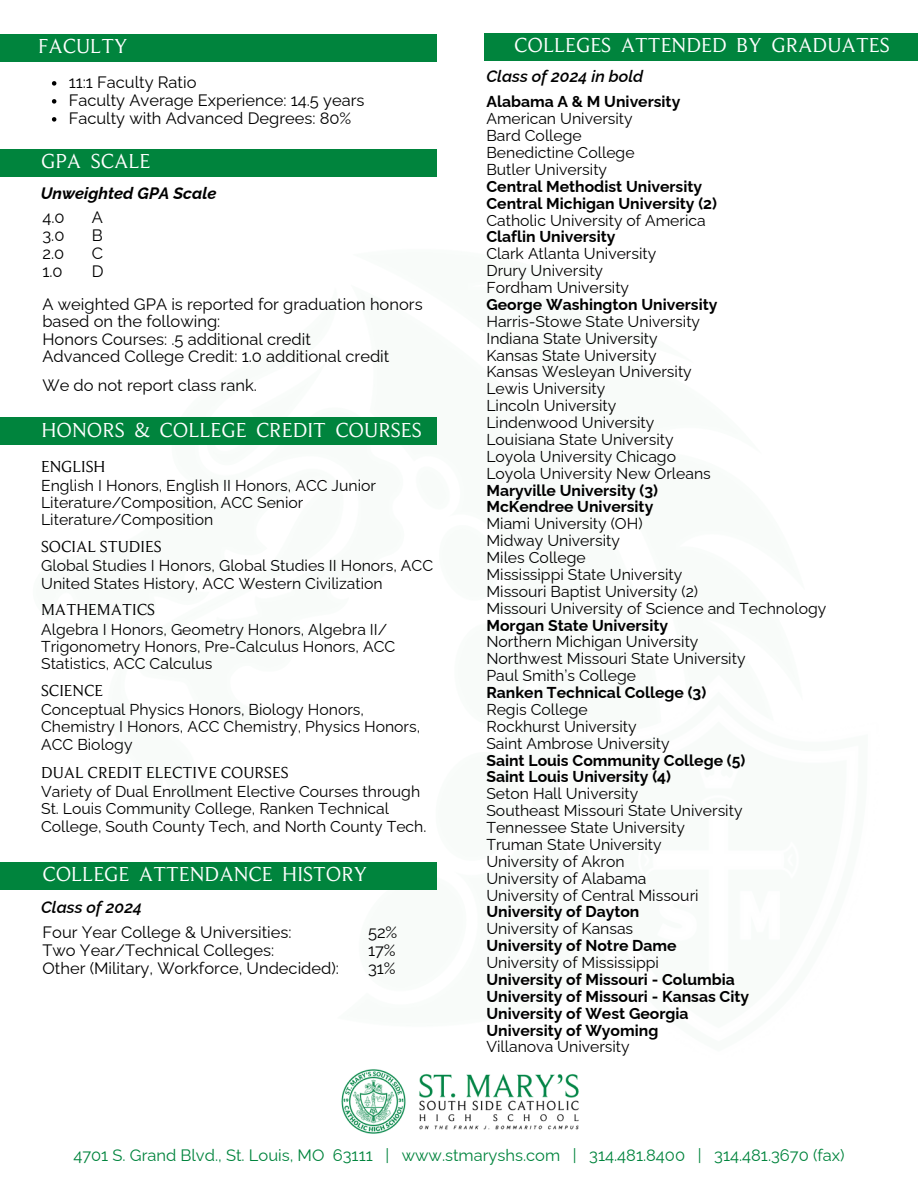
<style>
.page{position:relative;width:918px;height:1188px;background:#fff}
.page>*{position:absolute;margin:0;border:0;box-sizing:border-box;transform-origin:0 0}
.t1{font:21px "Beaufort W01";color:#fff}
.t2{font:16.5px/18px "Raleway";color:#000;text-align:justify}
.t3{font:16.5px "Raleway";color:#00843d}
.t4{font:16.5px "Beaufort W01";color:#000}
.t5{font:italic 600 16.5px "Raleway";color:#000}
.t6{font:italic 700 16.5px "Raleway";color:#000}
.t7{font:15.75px/17.2px "Raleway";color:#000}
.t8{font:700 15.75px "Raleway";color:#000}
.s1{font-weight:700}
</style>
<div class="page">
<div style="left:0;top:418px;width:437px;height:27px;background:#00843d"></div>
<div style="left:0;top:863px;width:437px;height:27px;background:#00843d"></div>
<div style="left:484px;top:34px;width:434px;height:27px;background:#00843d"></div>
<div style="left:0;top:149px;width:437px;height:27px;background:#00843d"></div>
<div style="left:0;top:35px;width:437px;height:27px;background:#00843d"></div>
<img style="left:341px;top:1069px;width:238px;height:65px">
<svg style="left:52px;top:81px;width:4px;height:5px"></svg>
<svg style="left:52px;top:99px;width:4px;height:5px"></svg>
<svg style="left:52px;top:117px;width:4px;height:5px"></svg>
<p class="t1" style="left:38px;top:37px;width:91px">FACULTY</p>
<p class="t2" style="left:69px;top:73px;width:129px">11:1 Faculty Ratio</p>
<h3 class="t2" style="left:69px;top:91px;width:297px">Faculty Average Experience: 14.5 years</h3>
<p class="t2" style="left:69px;top:109px;width:284px">Faculty with Advanced Degrees: 80%</p>
<p class="t1" style="left:41px;top:153px;width:111px">GPA SCALE</p>
<p class="t6" style="left:41px;top:184px;width:177px">Unweighted GPA Scale</p>
<p class="t2" style="left:92px;top:208px;width:13px">A B C D</p>
<p class="t2" style="left:42px;top:295px;width:382px;line-height:17.5px">A weighted GPA is reported for graduation honors based on the following:</p>
<p class="t2" style="left:42px;top:330px;width:270px">Honors Courses: .5 additional credit</p>
<p class="t2" style="left:42px;top:347px;width:348px">Advanced College Credit: 1.0 additional credit</p>
<h1 class="t2" style="left:42px;top:376px;width:216px">We do not report class rank.</h1>
<p class="t2" style="left:42px;top:208px;width:24px">4.0</p>
<p class="t2" style="left:42px;top:226px;width:24px">3.0</p>
<p class="t2" style="left:42px;top:244px;width:23px">2.0</p>
<p class="t2" style="left:42px;top:262px;width:22px">1.0</p>
<h1 class="t1" style="left:41px;top:421px;width:382px">HONORS &amp; COLLEGE CREDIT COURSES</h1>
<h3 class="t4" style="left:41px;top:460px;width:66px">ENGLISH</h3>
<p class="t7" style="left:41px;top:477px;width:336px">English I Honors, English II Honors, ACC Junior<br>Literature/Composition, ACC Senior<br>Literature/Composition</p>
<p class="t4" style="left:41px;top:540px;width:122px">SOCIAL STUDIES</p>
<p class="t7" style="left:41px;top:557px;width:394px">Global Studies I Honors, Global Studies II Honors, ACC<br>United States History, ACC Western Civilization</p>
<p class="t4" style="left:41px;top:603px;width:115px">MATHEMATICS</p>
<p class="t7" style="left:41px;top:620px;width:356px">Algebra I Honors, Geometry Honors, Algebra II/<br>Trigonometry Honors, Pre-Calculus Honors, ACC<br>Statistics, ACC Calculus</p>
<p class="t4" style="left:41px;top:684px;width:63px">SCIENCE</p>
<p class="t7" style="left:41px;top:701px;width:381px">Conceptual Physics Honors, Biology Honors,<br>Chemistry I Honors, ACC Chemistry, Physics Honors,<br>ACC Biology</p>
<p class="t4" style="left:41px;top:766px;width:249px">DUAL CREDIT ELECTIVE COURSES</p>
<p class="t7" style="left:41px;top:783px;width:387px">Variety of Dual Enrollment Elective Courses through<br>St. Louis Community College, Ranken Technical<br>College, South County Tech, and North County Tech.</p>
<p class="t1" style="left:42px;top:865px;width:326px">COLLEGE ATTENDANCE HISTORY</p>
<p class="t5" style="left:41px;top:897px;width:103px">Class of 2024</p>
<p class="t2" style="left:42px;top:923px;width:251px">Four Year College &amp; Universities:</p>
<p class="t2" style="left:42px;top:941px;width:233px">Two Year/Technical Colleges:</p>
<p class="t2" style="left:42px;top:959px;width:298px">Other (Military, Workforce, Undecided):</p>
<p class="t2" style="left:368px;top:923px;width:31px">52%</p>
<p class="t2" style="left:368px;top:941px;width:29px">17%</p>
<p class="t2" style="left:368px;top:959px;width:29px">31%</p>
<p class="t1" style="left:514px;top:36px;width:377px">COLLEGES ATTENDED BY GRADUATES</p>
<p class="t5" style="left:486px;top:67px;width:158px">Class of 2024 in bold</p>
<p class="t8" style="left:486px;top:93px;width:195px">Alabama A &amp; M University</p>
<p class="t7" style="left:486px;top:110px;width:148px">American University</p>
<p class="t7" style="left:486px;top:127px;width:97px">Bard College</p>
<p class="t7" style="left:486px;top:144px;width:150px">Benedictine College</p>
<p class="t7" style="left:486px;top:161px;width:122px">Butler University</p>
<p class="t8" style="left:486px;top:177px;width:217px">Central Methodist University</p>
<p class="t8" style="left:486px;top:194px;width:232px">Central Michigan University (2)</p>
<p class="t7" style="left:486px;top:211px;width:221px">Catholic University of America</p>
<p class="t8" style="left:486px;top:228px;width:131px">Claflin University</p>
<p class="t7" style="left:486px;top:245px;width:171px">Clark Atlanta University</p>
<p class="t7" style="left:486px;top:262px;width:118px">Drury University</p>
<p class="t7" style="left:486px;top:279px;width:144px">Fordham University</p>
<p class="t8" style="left:486px;top:295px;width:233px">George Washington University</p>
<p class="t7" style="left:486px;top:313px;width:215px">Harris-Stowe State University</p>
<p class="t7" style="left:486px;top:330px;width:173px">Indiana State University</p>
<p class="t7" style="left:486px;top:346px;width:172px">Kansas State University</p>
<p class="t7" style="left:486px;top:363px;width:207px">Kansas Wesleyan University</p>
<p class="t7" style="left:486px;top:380px;width:120px">Lewis University</p>
<p class="t7" style="left:486px;top:397px;width:131px">Lincoln University</p>
<p class="t7" style="left:486px;top:414px;width:169px">Lindenwood University</p>
<p class="t7" style="left:486px;top:431px;width:189px">Louisiana State University</p>
<p class="t7" style="left:486px;top:448px;width:191px">Loyola University Chicago</p>
<p class="t7" style="left:486px;top:465px;width:226px">Loyola University New Orleans</p>
<p class="t8" style="left:486px;top:481px;width:173px">Maryville University (3)</p>
<p class="t8" style="left:486px;top:498px;width:168px">McKendree University</p>
<p class="t7" style="left:486px;top:515px;width:158px">Miami University (OH)</p>
<p class="t7" style="left:486px;top:532px;width:135px">Midway University</p>
<p class="t7" style="left:486px;top:549px;width:101px">Miles College</p>
<p class="t7" style="left:486px;top:566px;width:197px">Mississippi State University</p>
<p class="t7" style="left:486px;top:583px;width:213px">Missouri Baptist University (2)</p>
<p class="t7" style="left:486px;top:600px;width:342px;line-height:16.8px">Missouri University of Science and Technology<br><span class="s1">Morgan State University</span></p>
<p class="t7" style="left:486px;top:633px;width:214px">Northern Michigan University</p>
<p class="t7" style="left:486px;top:650px;width:261px">Northwest Missouri State University</p>
<p class="t7" style="left:486px;top:667px;width:151px">Paul Smith’s College</p>
<p class="t8" style="left:486px;top:683px;width:221px">Ranken Technical College (3)</p>
<p class="t7" style="left:486px;top:701px;width:103px">Regis College</p>
<p class="t7" style="left:486px;top:718px;width:152px">Rockhurst University</p>
<p class="t7" style="left:486px;top:735px;width:185px">Saint Ambrose University</p>
<p class="t8" style="left:486px;top:751px;width:260px">Saint Louis Community College (5)</p>
<p class="t8" style="left:486px;top:768px;width:186px">Saint Louis University (4)</p>
<p class="t7" style="left:486px;top:785px;width:153px">Seton Hall University</p>
<h1 class="t7" style="left:486px;top:802px;width:258px">Southeast Missouri State University</h1>
<h3 class="t7" style="left:486px;top:819px;width:200px">Tennessee State University</h3>
<p class="t7" style="left:486px;top:836px;width:177px">Truman State University</p>
<p class="t7" style="left:486px;top:853px;width:140px">University of Akron</p>
<p class="t7" style="left:486px;top:870px;width:162px">University of Alabama</p>
<p class="t7" style="left:486px;top:886px;width:214px">University of Central Missouri</p>
<h2 class="t8" style="left:486px;top:903px;width:155px">University of Dayton</h2>
<p class="t7" style="left:486px;top:920px;width:148px">University of Kansas</p>
<p class="t8" style="left:486px;top:936px;width:192px">University of Notre Dame</p>
<p class="t7" style="left:486px;top:954px;width:174px">University of Mississippi</p>
<p class="t8" style="left:486px;top:970px;width:250px">University of Missouri - Columbia</p>
<p class="t8" style="left:486px;top:987px;width:264px">University of Missouri - Kansas City</p>
<h1 class="t8" style="left:486px;top:1004px;width:204px">University of West Georgia</h1>
<p class="t8" style="left:486px;top:1021px;width:173px">University of Wyoming</p>
<p class="t7" style="left:486px;top:1038px;width:145px">Villanova University</p>
<p class="t3" style="left:73px;top:1145px;width:773px">4701 S. Grand Blvd., St. Louis, MO 63111 | www.stmaryshs.com | 314.481.8400 | 314.481.3670 (fax)</p>
</div>
